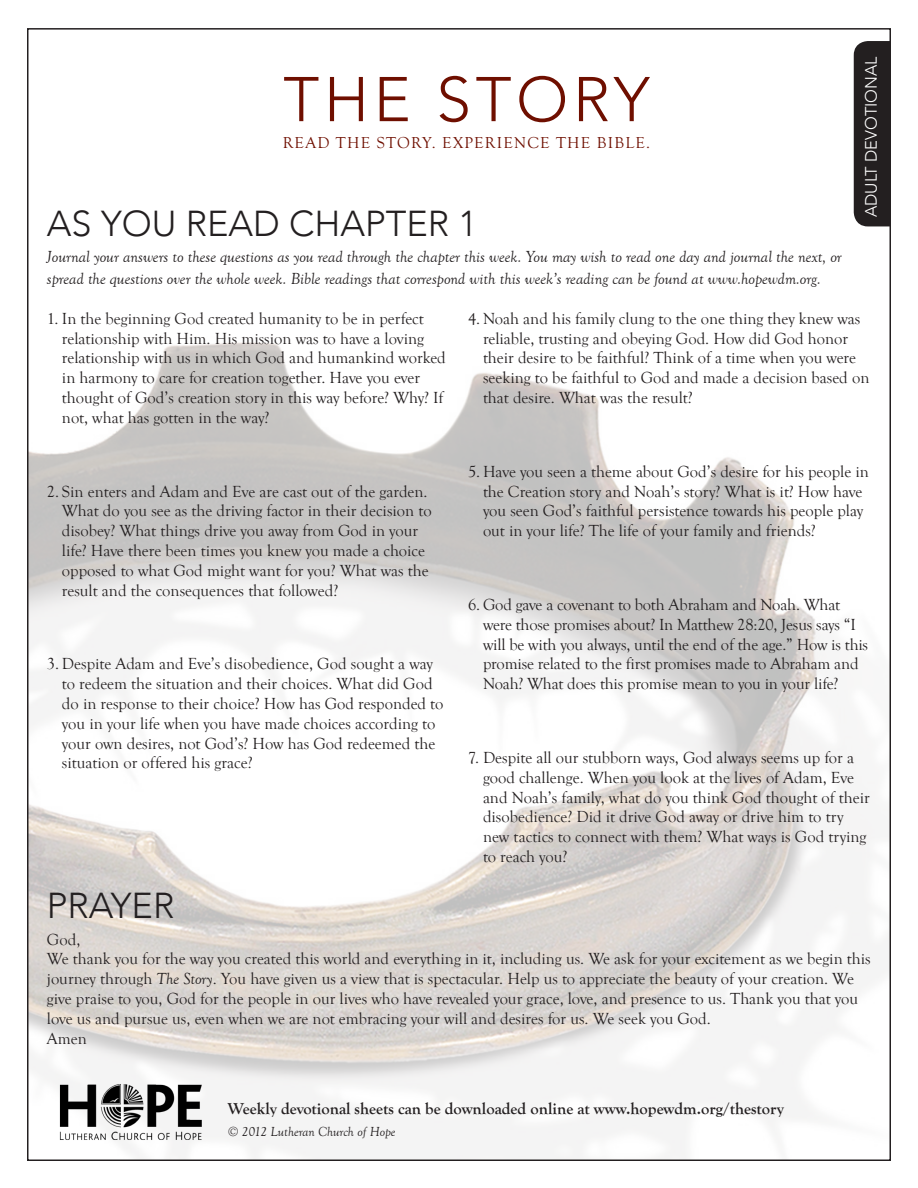
<style>
.page{position:relative;width:918px;height:1188px;background:#fff}
.page>*{position:absolute;margin:0;border:0;box-sizing:border-box;transform-origin:0 0}
.t1{font:300 62.4px "Avenir LT";letter-spacing:.075em;color:#6f0f00}
.t2{font:300 36px "Avenir LT";color:#231f20}
.t3{font:16.5px/19.8px "Goudy Old Style T";color:#231f20}
.t4{font:italic 16.5px/21.6px "Goudy Old Style T";color:#231f20}
.t5{font:700 16.5px "Goudy Old Style T";color:#231f20}
.t6{font:300 16.5px "Avenir LT";color:#fff}
.t7{font:16.2px "Goudy Old Style T";letter-spacing:.075em;color:#6f0f00}
.t8{font:italic 13.5px "Goudy Old Style T";color:#231f20}
.s1{font-style:italic}
</style>
<div class="page">
<img style="left:30px;top:164px;width:858px;height:994px">
<img style="left:54px;top:1082px;width:152px;height:59px">
<div style="left:854px;top:41px;width:36px;height:185px;background:#231f20"></div>
<p class="t6" style="left:862px;top:217px;width:162px;rotate:-90deg">ADULT DEVOTIONAL</p>
<p class="t1" style="left:283px;top:63px;width:368px">THE STORY</p>
<p class="t7" style="left:283px;top:134px;width:369px">READ THE STORY. EXPERIENCE THE BIBLE.</p>
<p class="t2" style="left:47px;top:202px;width:432px">AS YOU READ CHAPTER 1</p>
<p class="t4" style="left:47px;top:246px;width:796px">Journal your answers to these questions as you read through the chapter this week. You may wish to read one day and journal the next, or spread the questions over the whole week. Bible readings that correspond with this week’s reading can be found at www.hopewdm.org.</p>
<p class="t3" style="left:62px;top:309px;width:385px;text-indent:-15px">1. In the beginning God created humanity to be in perfect relationship with Him. His mission was to have a loving relationship with us in which God and humankind worked in harmony to care for creation together. Have you ever thought of God’s creation story in this way before? Why? If not, what has gotten in the way?</p>
<p class="t3" style="left:483px;top:309px;width:388px;text-indent:-15px">4. Noah and his family clung to the one thing they knew was reliable, trusting and obeying God. How did God honor their desire to be faithful? Think of a time when you were seeking to be faithful to God and made a decision based on that desire. What was the result?</p>
<p class="t3" style="left:62px;top:482px;width:371px;text-indent:-15px">2. Sin enters and Adam and Eve are cast out of the garden.<br>What do you see as the driving factor in their decision to disobey? What things drive you away from God in your life? Have there been times you knew you made a choice opposed to what God might want for you? What was the result and the consequences that followed?</p>
<p class="t3" style="left:62px;top:654px;width:383px;text-indent:-15px">3. Despite Adam and Eve’s disobedience, God sought a way to redeem the situation and their choices. What did God do in response to their choice? How has God responded to you in your life when you have made choices according to your own desires, not God’s? How has God redeemed the situation or offered his grace?</p>
<p class="t3" style="left:483px;top:462px;width:387px;text-indent:-15px">5. Have you seen a theme about God’s desire for his people in the Creation story and Noah’s story? What is it? How have you seen God’s faithful persistence towards his people play out in your life? The life of your family and friends?</p>
<p class="t3" style="left:483px;top:595px;width:387px;text-indent:-15px">6. God gave a covenant to both Abraham and Noah. What were those promises about? In Matthew 28:20, Jesus says “I will be with you always, until the end of the age.” How is this promise related to the first promises made to Abraham and Noah? What does this promise mean to you in your life?</p>
<p class="t3" style="left:483px;top:748px;width:388px;text-indent:-15px">7. Despite all our stubborn ways, God always seems up for a good challenge. When you look at the lives of Adam, Eve and Noah’s family, what do you think God thought of their disobedience? Did it drive God away or drive him to try new tactics to connect with them? What ways is God trying to reach you?</p>
<p class="t2" style="left:47px;top:885px;width:129px">PRAYER</p>
<p class="t3" style="left:47px;top:930px;width:35px">God,</p>
<p class="t3" style="left:47px;top:950px;width:825px">We thank you for the way you created this world and everything in it, including us. We ask for your excitement as we begin this journey through <span class="s1">The Story</span>. You have given us a view that is spectacular. Help us to appreciate the beauty of your creation. We give praise to you, God for the people in our lives who have revealed your grace, love, and presence to us. Thank you that you love us and pursue us, even when we are not embracing your will and desires for us. We seek you God.</p>
<p class="t3" style="left:47px;top:1029px;width:41px">Amen</p>
<p class="t5" style="left:228px;top:1100px;width:558px">Weekly devotional sheets can be downloaded online at www.hopewdm.org/thestory</p>
<p class="t8" style="left:228px;top:1125px;width:169px">© 2012 Lutheran Church of Hope</p>
</div>
